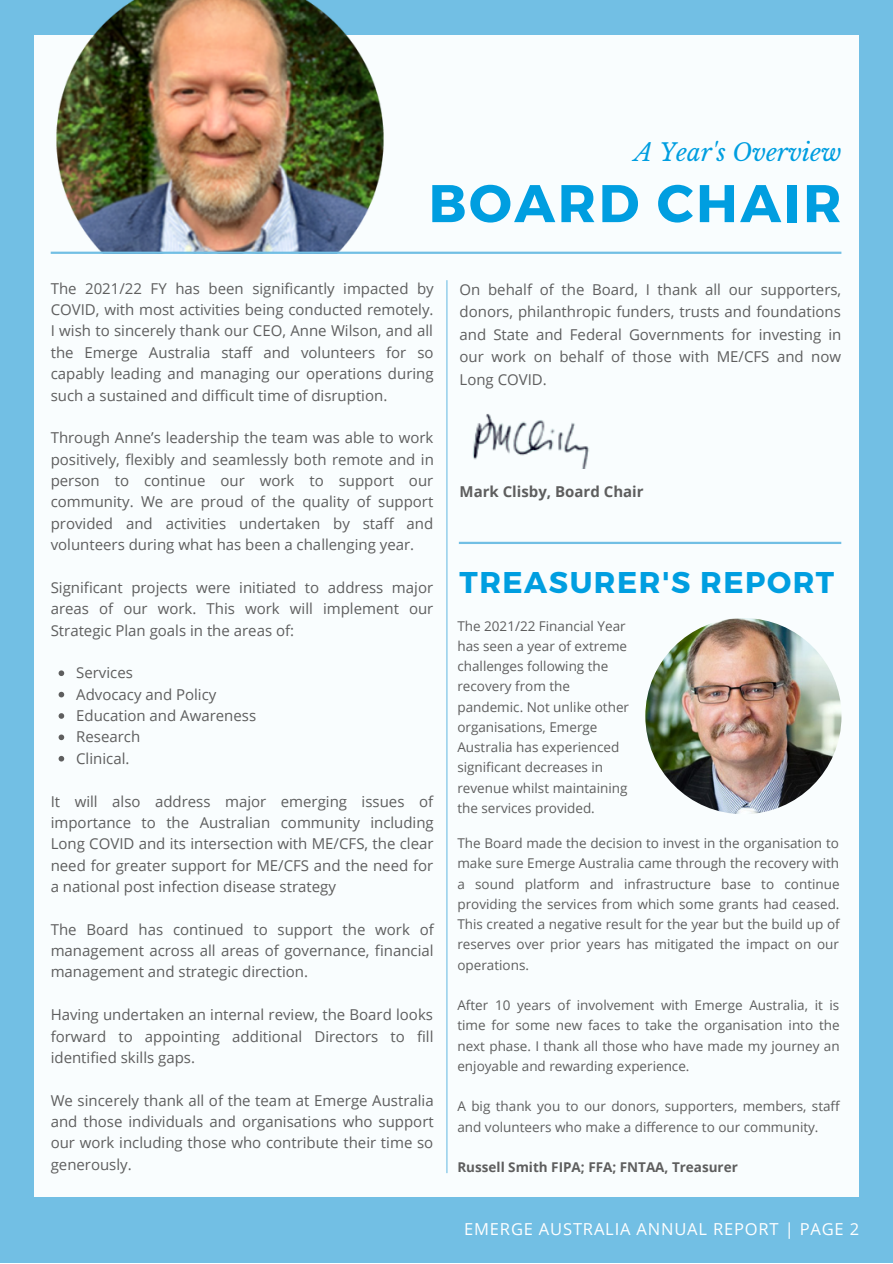
<style>
.page{position:relative;width:893px;height:1264px;background:#fff}
.page>*{position:absolute;margin:0;border:0;box-sizing:border-box;transform-origin:0 0}
.t1{font:700 52.95px "Montserrat";letter-spacing:.05em;color:#009ee0}
.t2{font:700 30px "Montserrat";letter-spacing:.05em;color:#009ee0}
.t3{font:italic 24px "Libre Baskerville";color:#009ee0}
.t4{font:16.5px "Open Sans";letter-spacing:.05em;color:#fff}
.t5{font:15px/21.3px "Open Sans";color:#5e5e5e;text-align:justify}
.t6{font:700 15px "Open Sans";color:#5e5e5e}
.t7{font:13.5px/20.2px "Open Sans";color:#5e5e5e;text-align:justify}
.t8{font:700 13.5px "Open Sans";color:#5e5e5e}
</style>
<div class="page">
<div style="left:0;top:0;width:892px;height:1262px;background:#72bfe4"></div>
<div style="left:34px;top:35px;width:824px;height:1161px;background:#f9fdfe"></div>
<img style="left:645px;top:618px;width:196px;height:196px;border-radius:50%">
<img style="left:472px;top:414px;width:117px;height:55px">
<img style="left:50px;top:0;width:345px;height:254px">
<svg style="left:59px;top:670px;width:5px;height:6px"></svg>
<svg style="left:59px;top:691px;width:5px;height:6px"></svg>
<svg style="left:59px;top:713px;width:5px;height:5px"></svg>
<svg style="left:59px;top:734px;width:5px;height:6px"></svg>
<svg style="left:59px;top:756px;width:5px;height:5px"></svg>
<hr style="left:446px;top:280px;width:1px;height:893px;background:#72bfe4">
<hr style="left:51px;top:252px;width:790px;height:2px;background:#72bfe4">
<hr style="left:459px;top:542px;width:382px;height:2px;background:#72bfe4">
<h3 class="t3" style="left:634px;top:138px;width:208px">A Year's Overview</h3>
<h1 class="t1" style="left:428px;top:169px;width:414px">BOARD CHAIR</h1>
<p class="t5" style="left:51px;top:277px;width:384px">The 2021/22 FY has been significantly impacted by COVID, with most activities being conducted remotely.<br>I wish to sincerely thank our CEO, Anne Wilson, and all the Emerge Australia staff and volunteers for so capably leading and managing our operations during such a sustained and difficult time of disruption.</p>
<p class="t5" style="left:51px;top:427px;width:385px">Through Anne’s leadership the team was able to work positively, flexibly and seamlessly both remote and in person to continue our work to support our community. We are proud of the quality of support provided and activities undertaken by staff and volunteers during what has been a challenging year.</p>
<p class="t5" style="left:51px;top:576px;width:384px">Significant projects were initiated to address major areas of our work. This work will implement our Strategic Plan goals in the areas of:</p>
<p class="t5" style="left:76px;top:662px;width:181px;text-align:left">Services<br>Advocacy and Policy<br>Education and Awareness<br>Research<br>Clinical.</p>
<p class="t5" style="left:51px;top:790px;width:384px">It will also address major emerging issues of importance to the Australian community including Long COVID and its intersection with ME/CFS, the clear need for greater support for ME/CFS and the need for a national post infection disease strategy</p>
<p class="t5" style="left:51px;top:918px;width:384px">The Board has continued to support the work of management across all areas of governance, financial management and strategic direction.</p>
<p class="t5" style="left:51px;top:1003px;width:384px">Having undertaken an internal review, the Board looks forward to appointing additional Directors to fill identified skills gaps.</p>
<p class="t5" style="left:51px;top:1089px;width:384px">We sincerely thank all of the team at Emerge Australia and those individuals and organisations who support our work including those who contribute their time so generously.</p>
<p class="t5" style="left:459px;top:278px;width:383px;line-height:22.5px">On behalf of the Board, I thank all our supporters, donors, philanthropic funders, trusts and foundations and State and Federal Governments for investing in our work on behalf of those with ME/CFS and now Long COVID.</p>
<p class="t6" style="left:459px;top:481px;width:185px">Mark Clisby, Board Chair</p>
<h2 class="t2" style="left:459px;top:562px;width:376px">TREASURER'S REPORT</h2>
<p class="t7" style="left:457px;top:615px;width:173px;text-align:left">The 2021/22 Financial Year has seen a year of extreme challenges following the recovery from the pandemic. Not unlike other organisations, Emerge<br>Australia has experienced significant decreases in revenue whilst maintaining the services provided.</p>
<p class="t7" style="left:457px;top:832px;width:384px">The Board made the decision to invest in the organisation to make sure Emerge Australia came through the recovery with a sound platform and infrastructure base to continue providing the services from which some grants had ceased.<br>This created a negative result for the year but the build up of reserves over prior years has mitigated the impact on our operations.</p>
<p class="t7" style="left:457px;top:994px;width:384px">After 10 years of involvement with Emerge Australia, it is time for some new faces to take the organisation into the next phase. I thank all those who have made my journey an enjoyable and rewarding experience.</p>
<p class="t7" style="left:457px;top:1095px;width:384px">A big thank you to our donors, supporters, members, staff and volunteers who make a difference to our community.</p>
<p class="t8" style="left:457px;top:1157px;width:282px">Russell Smith FIPA; FFA; FNTAA, Treasurer</p>
<p class="t4" style="left:464px;top:1217px;width:396px">EMERGE AUSTRALIA ANNUAL REPORT | PAGE 2</p>
</div>
